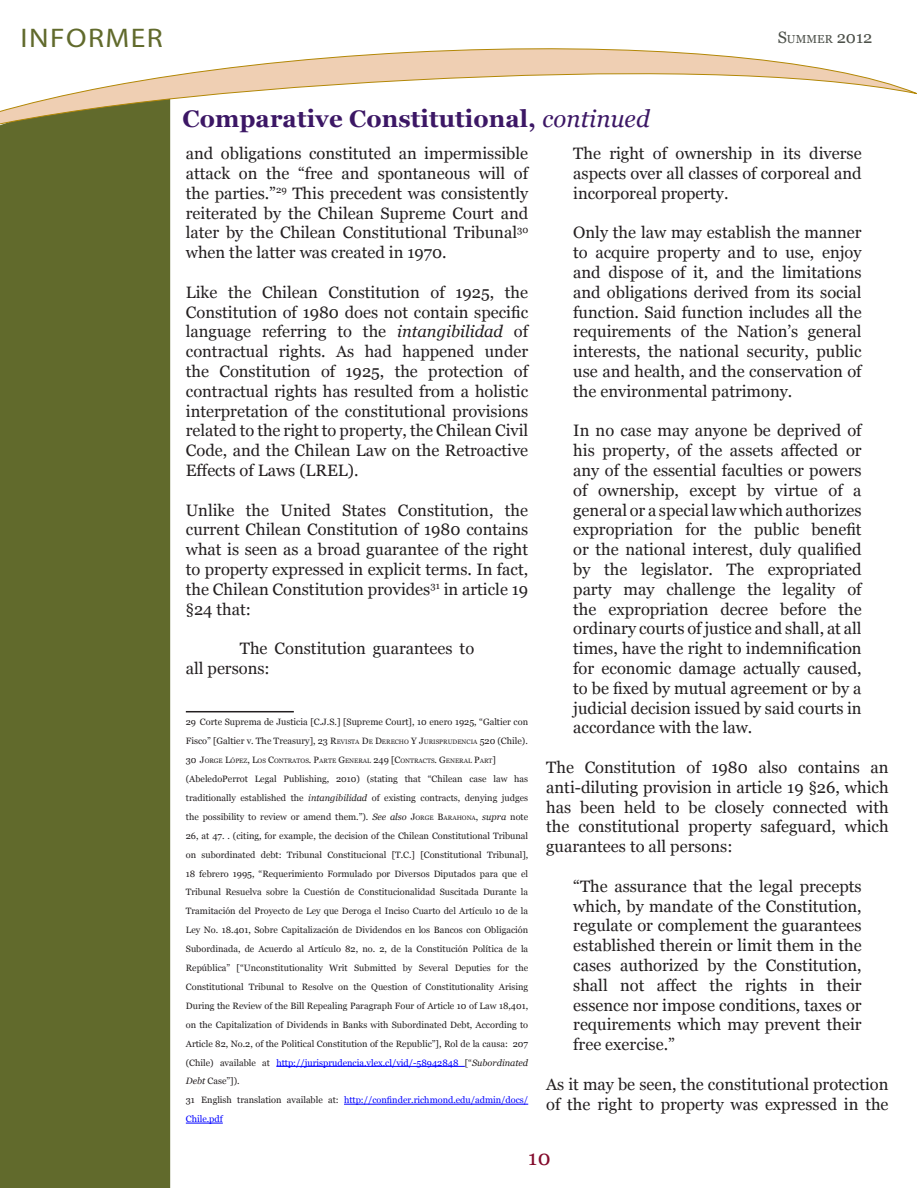
<style>
.page{position:relative;width:918px;height:1188px;background:#fff}
.page>*{position:absolute;margin:0;border:0;box-sizing:border-box;transform-origin:0 0}
.t1{font:27px "Myriad Pro";letter-spacing:.05em;color:#616a2c;scale:1.1 1}
.t2{font:700 24px "Georgia";letter-spacing:.005em;color:#3c1765}
.t3{font:21px "Georgia";color:#830a2b}
.t4{font:16.5px/19.8px "Georgia";color:#231f20;text-align:justify}
.t5{font:11.55px "Georgia";color:#4c5049}
.Footnotes{font:9.15px/18.9px "Georgia";color:#231f20}
.Footnotes-2{font:9.15px/18.9px "Georgia";color:#00f}
.Footnotes-3{font:6.45px "Georgia";color:#231f20}
.s1{font-size:16.5px}
.s2{font-weight:400;font-style:italic}
.s3{font-style:italic}
.s4{font-style:inherit}
.s5{font-size:6.45px}
.s6{font-size:9.15px}
.s7{color:#00f}
.s8{color:#231f20}
</style>
<div class="page">
<div style="left:0;top:148px;width:170px;height:1040px;background:#616a2c"></div>
<svg style="left:0;top:48px;width:917px;height:100px"></svg>
<hr style="left:186px;top:711px;width:108px;height:1px;background:#231f20">
<hr style="left:276px;top:1066px;width:189px;height:1px;background:#00f">
<hr style="left:344px;top:1104px;width:184px;height:1px;background:#00f">
<hr style="left:186px;top:1123px;width:37px;height:1px;background:#00f">
<p class="t1" style="left:21px;top:22px;width:131px">INFORMER</p>
<p class="t5" style="left:778px;top:33px;width:96px"><span class="s1">S</span>UMMER <span class="s1">2012</span></p>
<p class="t2" style="left:183px;top:103px;width:469px">Comparative Constitutional, <span class="s2">continued</span></p>
<p class="t4" style="left:186px;top:144px;width:344px">and obligations constituted an impermissible attack on the “free and spontaneous will of the parties.”<sup>29</sup> This precedent was consistently reiterated by the Chilean Supreme Court and later by the Chilean Constitutional Tribunal<sup>30 </sup>when the latter was created in 1970.</p>
<p class="t4" style="left:186px;top:283px;width:344px">Like the Chilean Constitution of 1925, the Constitution of 1980 does not contain specific language referring to the <span class="s3">intangibilidad</span> of contractual rights. As had happened under the Constitution of 1925, the protection of contractual rights has resulted from a holistic interpretation of the constitutional provisions related to the right to property, the Chilean Civil Code, and the Chilean Law on the Retroactive Effects of Laws (LREL).</p>
<p class="t4" style="left:186px;top:500px;width:344px">Unlike the United States Constitution, the current Chilean Constitution of 1980 contains what is seen as a broad guarantee of the right to property expressed in explicit terms. In fact, the Chilean Constitution provides<sup>31</sup> in article 19 §24 that:</p>
<p class="t4" style="left:186px;top:639px;width:290px;text-indent:54px">The Constitution guarantees to all persons:</p>
<p class="Footnotes" style="left:186px;top:713px;width:344px">29 Corte Suprema de Justicia [C.J.S.] [Supreme Court], 10 enero 1925, “Galtier con<br>Fisco” [Galtier v. The Treasury], 23 <span class="s4">R</span><span class="s5">EVISTA</span> <span class="s4">D</span><span class="s5">E</span> <span class="s4">D</span><span class="s5">ERECHO</span> <span class="s4">Y J</span><span class="s5">URISPRUDENCIA</span> 520 (Chile).</p>
<p class="Footnotes-3" style="left:186px;top:757px;width:312px"><span class="s6">30</span> <span class="s6">J</span>ORGE <span class="s6">L</span>ÓPEZ<span class="s6">,</span> <span class="s6">L</span>OS <span class="s6">C</span>ONTRATOS<span class="s6">. P</span>ARTE <span class="s6">G</span>ENERAL <span class="s6">249 [C</span>ONTRACTS<span class="s6">. G</span>ENERAL <span class="s6">P</span>ART<span class="s6">]</span></p>
<p class="Footnotes" style="left:186px;top:770px;width:344px;text-align:justify">(AbeledoPerrot Legal Publishing, 2010) (stating that “Chilean case law has traditionally established the <span class="s3">intangibilidad</span> of existing contracts, denying judges the possibility to review or amend them.”). <span class="s3">See also</span> <span class="s4">J</span><span class="s5">ORGE</span> <span class="s4">B</span><span class="s5">ARAHONA</span><span class="s4">,</span> <span class="s3">supra</span> note 26, at 47. . (citing, for example, the decision of the Chilean Constitutional Tribunal on subordinated debt: Tribunal Constitucional [T.C.] [Constitutional Tribunal], 18 febrero 1995, “Requerimiento Formulado por Diversos Diputados para que el Tribunal Resuelva sobre la Cuestión de Constitucionalidad Suscitada Durante la Tramitación del Proyecto de Ley que Deroga el Inciso Cuarto del Artículo 10 de la Ley No. 18.401, Sobre Capitalización de Dividendos en los Bancos con Obligación Subordinada, de Acuerdo al Artículo 82, no. 2, de la Constitución Política de la República” [“Unconstitutionality Writ Submitted by Several Deputies for the Constitutional Tribunal to Resolve on the Question of Constitutionality Arising During the Review of the Bill Repealing Paragraph Four of Article 10 of Law 18,401, on the Capitalization of Dividends in Banks with Subordinated Debt, According to Article 82, No.2, of the Political Constitution of the Republic”], Rol de la causa: 207 (Chile) available at <span class="s7">http://jurisprudencia.vlex.cl/vid/-58942848</span> [“<span class="s3">Subordinated Debt</span> Case”]).</p>
<p class="Footnotes-2" style="left:186px;top:1091px;width:344px"><span class="s8">31 English translation available at:</span> http://confinder.richmond.edu/admin/docs/<br>Chile.pdf</p>
<p class="t4" style="left:573px;top:144px;width:290px">The right of ownership in its diverse aspects over all classes of corporeal and incorporeal property.</p>
<p class="t4" style="left:573px;top:223px;width:290px">Only the law may establish the manner to acquire property and to use, enjoy and dispose of it, and the limitations and obligations derived from its social function. Said function includes all the requirements of the Nation’s general interests, the national security, public use and health, and the conservation of the environmental patrimony.</p>
<p class="t4" style="left:573px;top:421px;width:290px">In no case may anyone be deprived of his property, of the assets affected or any of the essential faculties or powers of ownership, except by virtue of a general or a special law which authorizes expropriation for the public benefit or the national interest, duly qualified by the legislator. The expropriated party may challenge the legality of the expropriation decree before the ordinary courts of justice and shall, at all times, have the right to indemnification for economic damage actually caused, to be fixed by mutual agreement or by a judicial decision issued by said courts in accordance with the law.</p>
<p class="t4" style="left:546px;top:758px;width:344px">The Constitution of 1980 also contains an anti-diluting provision in article 19 §26, which has been held to be closely connected with the constitutional property safeguard, which guarantees to all persons:</p>
<p class="t4" style="left:573px;top:877px;width:290px">“The assurance that the legal precepts which, by mandate of the Constitution, regulate or complement the guarantees established therein or limit them in the cases authorized by the Constitution, shall not affect the rights in their essence nor impose conditions, taxes or requirements which may prevent their free exercise.”</p>
<p class="t4" style="left:546px;top:1075px;width:344px">As it may be seen, the constitutional protection of the right to property was expressed in the</p>
<p class="t3" style="left:528px;top:1145px;width:24px">10</p>
</div>
